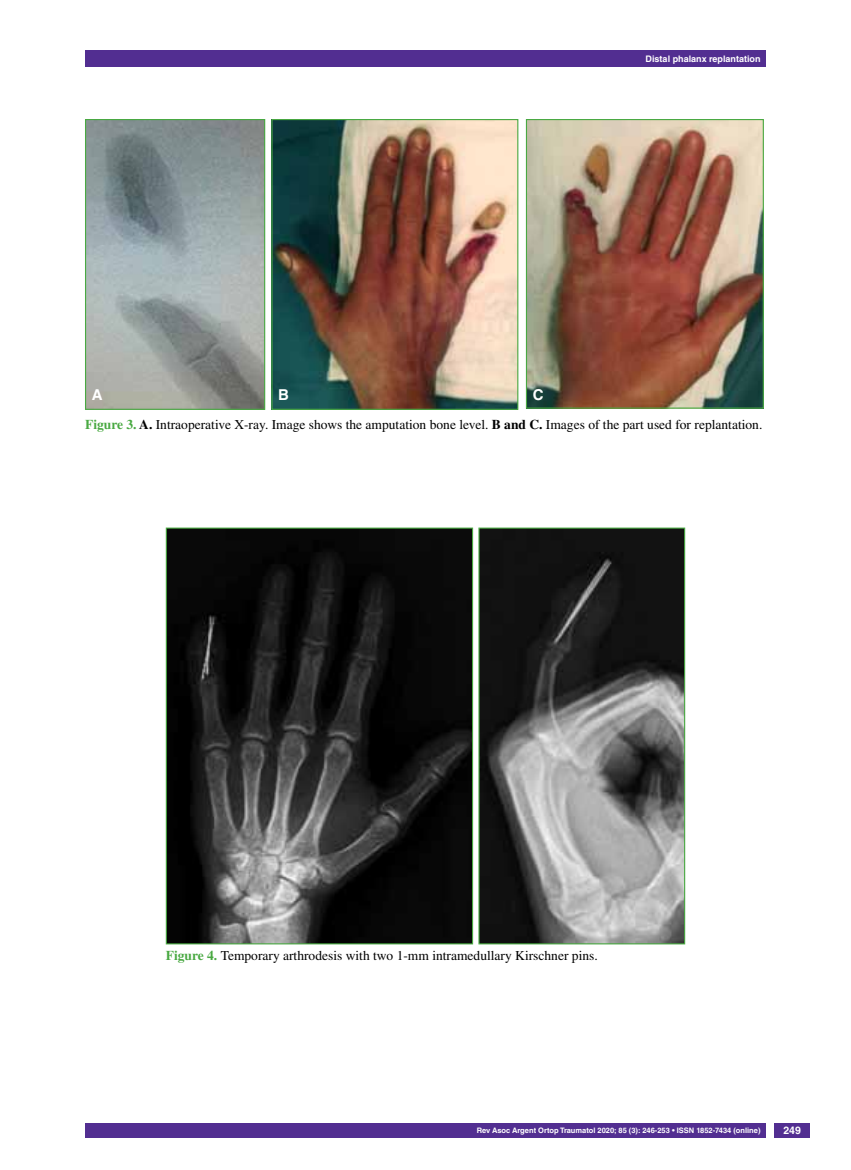
<style>
.page{position:relative;width:851px;height:1170px;background:#fff}
.page>*{position:absolute;margin:0;border:0;box-sizing:border-box;transform-origin:0 0}
.t1{font:700 15px "Helvetica LT Std";color:#fff}
.t2{font:13.5px "Times LT Std";color:#000}
.t3{font:700 10.5px "Helvetica LT Std";color:#fff}
.t4{font:700 9px "Helvetica LT Std";color:#fff}
.t5{font:700 7.5px "Helvetica LT Std";color:#fff}
.s1{font-weight:700;color:#49a942}
.s2{font-weight:700}
</style>
<div class="page">
<div style="left:85px;top:50px;width:680px;height:17px;background:#522e91"></div>
<div style="left:85px;top:1123px;width:680px;height:14px;background:#522e91"></div>
<div style="left:774px;top:1123px;width:35px;height:14px;background:#522e91"></div>
<img style="left:87px;top:121px;width:176px;height:287px">
<div style="left:85px;top:119px;width:180px;height:291px;border:1px solid #49a942"></div>
<img style="left:273px;top:121px;width:243px;height:287px">
<div style="left:271px;top:119px;width:247px;height:291px;border:1px solid #49a942"></div>
<img style="left:528px;top:121px;width:233px;height:285px">
<div style="left:526px;top:119px;width:237px;height:289px;border:1px solid #49a942"></div>
<img style="left:168px;top:529px;width:303px;height:413px">
<div style="left:166px;top:527px;width:307px;height:417px;border:1px solid #49a942"></div>
<img style="left:480px;top:529px;width:203px;height:413px">
<div style="left:478px;top:527px;width:207px;height:417px;border:1px solid #49a942"></div>
<p class="t4" style="left:645px;top:53px;width:116px">Distal phalanx replantation</p>
<p class="t1" style="left:92px;top:386px;width:12px">A</p>
<p class="t1" style="left:278px;top:386px;width:12px">B</p>
<p class="t1" style="left:532px;top:386px;width:11px">C</p>
<p class="t2" style="left:85px;top:417px;width:678px"><span class="s1">Figure 3.</span> <span class="s2">A.</span> Intraoperative X-ray. Image shows the amputation bone level. <span class="s2">B and C.</span> Images of the part used for replantation.</p>
<p class="t2" style="left:166px;top:947px;width:433px"><span class="s1">Figure 4.</span> Temporary arthrodesis with two 1-mm intramedullary Kirschner pins.</p>
<p class="t5" style="left:477px;top:1125px;width:285px">Rev Asoc Argent Ortop Traumatol 2020; 85 (3): 246-253 • ISSN 1852-7434 (online)</p>
<p class="t3" style="left:783px;top:1124px;width:19px">249</p>
</div>
